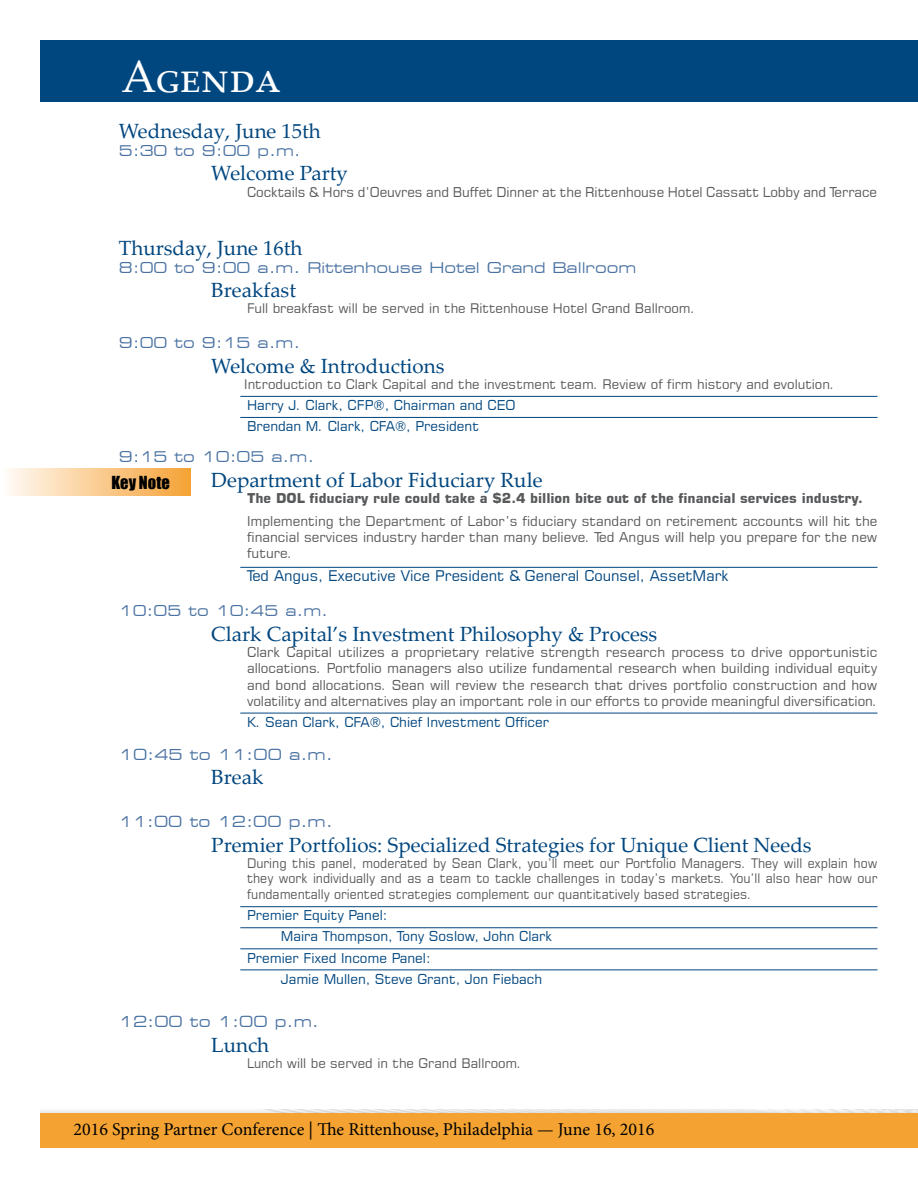
<style>
.page{position:relative;width:918px;height:1188px;background:#fff}
.page>*{position:absolute;margin:0;border:0;box-sizing:border-box;transform-origin:0 0}
.t1{font:45px "Palatino Linotype";color:#fff}
.t2{font:20.55px "Palatino Linotype";color:#00467f}
.t3{font:18px "Minion Pro";color:#000}
.t4{font:16.5px "Impact";color:#000}
.t5{font:expanded 15px "Square 721 BT";color:#4a72a2}
.t6{font:expanded 14.7px "Square 721 BT";color:#4a72a2}
.t7{font:14.7px "Square 721 BT";color:#00467f}
.t8{font:13.5px/16.2px "Square 721 BT";color:#58595b;text-align:justify}
.t9{font:13.5px/21px "Square 721 BT";color:#00467f}
.t10{font:700 13.5px "Square 721 BT";color:#58595b}
.t11{font:13.2px/15.9px "Square 721 BT";color:#58595b;text-align:justify;scale:.94 1}
.t12{font:13.2px "Square 721 BT";color:#58595b}
.s1{font-size:14.7px}
</style>
<div class="page">
<div style="left:40px;top:1113px;width:878px;height:35px;background:#f4a333"></div>
<div style="left:40px;top:40px;width:878px;height:62px;background:#00467f"></div>
<hr style="left:240px;top:396px;width:637px;height:1px;background:#00467f">
<hr style="left:240px;top:417px;width:637px;height:1px;background:#00467f">
<hr style="left:240px;top:567px;width:637px;height:1px;background:#00467f">
<hr style="left:240px;top:713px;width:637px;height:1px;background:#00467f">
<hr style="left:240px;top:906px;width:637px;height:1px;background:#00467f">
<hr style="left:240px;top:928px;width:637px;height:1px;background:#00467f">
<hr style="left:240px;top:949px;width:637px;height:1px;background:#00467f">
<hr style="left:240px;top:970px;width:637px;height:1px;background:#00467f">
<div style="left:0;top:469px;width:190px;height:27px;background:linear-gradient(to right,#fffcfa,#f4a337)"></div>
<h1 class="t1" style="left:122px;top:45px;width:161px">Agenda</h1>
<h2 class="t2" style="left:119px;top:117px;width:204px">Wednesday, June 15th</h2>
<p class="t6" style="left:119px;top:142px;width:183px">5:30 to 9:00 p.m.</p>
<h2 class="t2" style="left:211px;top:159px;width:138px">Welcome Party</h2>
<p class="t8" style="left:247px;top:183px;width:632px">Cocktails &amp; Hors d’Oeuvres and Buffet Dinner at the Rittenhouse Hotel Cassatt Lobby and Terrace</p>
<h2 class="t2" style="left:119px;top:234px;width:185px">Thursday, June 16th</h2>
<p class="t6" style="left:119px;top:259px;width:519px">8:00 to 9:00 a.m. Rittenhouse Hotel Grand Ballroom</p>
<h2 class="t2" style="left:211px;top:276px;width:86px">Breakfast</h2>
<p class="t12" style="left:247px;top:300px;width:450px">Full breakfast will be served in the Rittenhouse Hotel Grand Ballroom.</p>
<p class="t6" style="left:119px;top:334px;width:183px">9:00 to 9:15 a.m.</p>
<h2 class="t2" style="left:211px;top:352px;width:235px">Welcome &amp; Introductions</h2>
<p class="t12" style="left:244px;top:376px;width:592px">Introduction to Clark Capital and the investment team. Review of firm history and evolution.</p>
<p class="t9" style="left:247px;top:394px;width:270px">Harry J. Clark, CFP®, Chairman and CEO<br>Brendan M. Clark, CFA®, President</p>
<p class="t6" style="left:119px;top:448px;width:197px">9:15 to 10:05 a.m.</p>
<h2 class="t2" style="left:211px;top:465px;width:333px">Department of Labor Fiduciary Rule</h2>
<p class="t10" style="left:247px;top:490px;width:617px">The DOL fiduciary rule could take a $2.4 billion bite out of the financial services industry.</p>
<p class="t8" style="left:247px;top:513px;width:632px">Implementing the Department of Labor’s fiduciary standard on retirement accounts will hit the financial services industry harder than many believe. Ted Angus will help you prepare for the new future.</p>
<p class="t7" style="left:247px;top:566px;width:483px">Ted Angus, Executive Vice President &amp; General Counsel, AssetMark</p>
<p class="t6" style="left:119px;top:602px;width:211px">10:05 to 10:45 a.m.</p>
<h2 class="t2" style="left:211px;top:619px;width:448px">Clark Capital’s Investment Philosophy &amp; Process</h2>
<p class="t8" style="left:247px;top:644px;width:632px">Clark Capital utilizes a proprietary relative strength research process to drive opportunistic allocations. Portfolio managers also utilize fundamental research when building individual equity and bond allocations. Sean will review the research that drives portfolio construction and how volatility and alternatives play an important role in our efforts to provide meaningful diversification.</p>
<p class="t9" style="left:247px;top:711px;width:304px">K. Sean Clark, CFA®, Chief Investment Officer</p>
<p class="t5" style="left:119px;top:745px;width:216px">10:45 to 11:00 a.m.</p>
<h2 class="t2" style="left:211px;top:763px;width:54px">Break</h2>
<p class="t5" style="left:119px;top:813px;width:216px"><span class="s1">1</span>1:00 to 12:00 p.m.</p>
<h2 class="t2" style="left:211px;top:830px;width:602px">Premier Portfolios: Specialized Strategies for Unique Client Needs</h2>
<p class="t11" style="left:247px;top:855px;width:672px">During this panel, moderated by Sean Clark, you’ll meet our Portfolio Managers. They will explain how they work individually and as a team to tackle challenges in today’s markets. You’ll also hear how our fundamentally oriented strategies complement our quantitatively based strategies.</p>
<p class="t9" style="left:247px;top:905px;width:142px">Premier Equity Panel:</p>
<p class="t9" style="left:281px;top:926px;width:273px">Maira Thompson, Tony Soslow, John Clark</p>
<p class="t9" style="left:247px;top:947px;width:185px">Premier Fixed Income Panel:</p>
<p class="t9" style="left:281px;top:968px;width:263px">Jamie Mullen, Steve Grant, Jon Fiebach</p>
<p class="t5" style="left:119px;top:1013px;width:202px">12:00 to 1:00 p.m.</p>
<h2 class="t2" style="left:211px;top:1030px;width:59px">Lunch</h2>
<p class="t11" style="left:247px;top:1055px;width:294px">Lunch will be served in the Grand Ballroom.</p>
<p class="t4" style="left:111px;top:469px;width:60px">Key Note</p>
<h3 class="t3" style="left:73px;top:1117px;width:582px">2016 Spring Partner Conference | The Rittenhouse, Philadelphia — June 16, 2016</h3>
</div>
